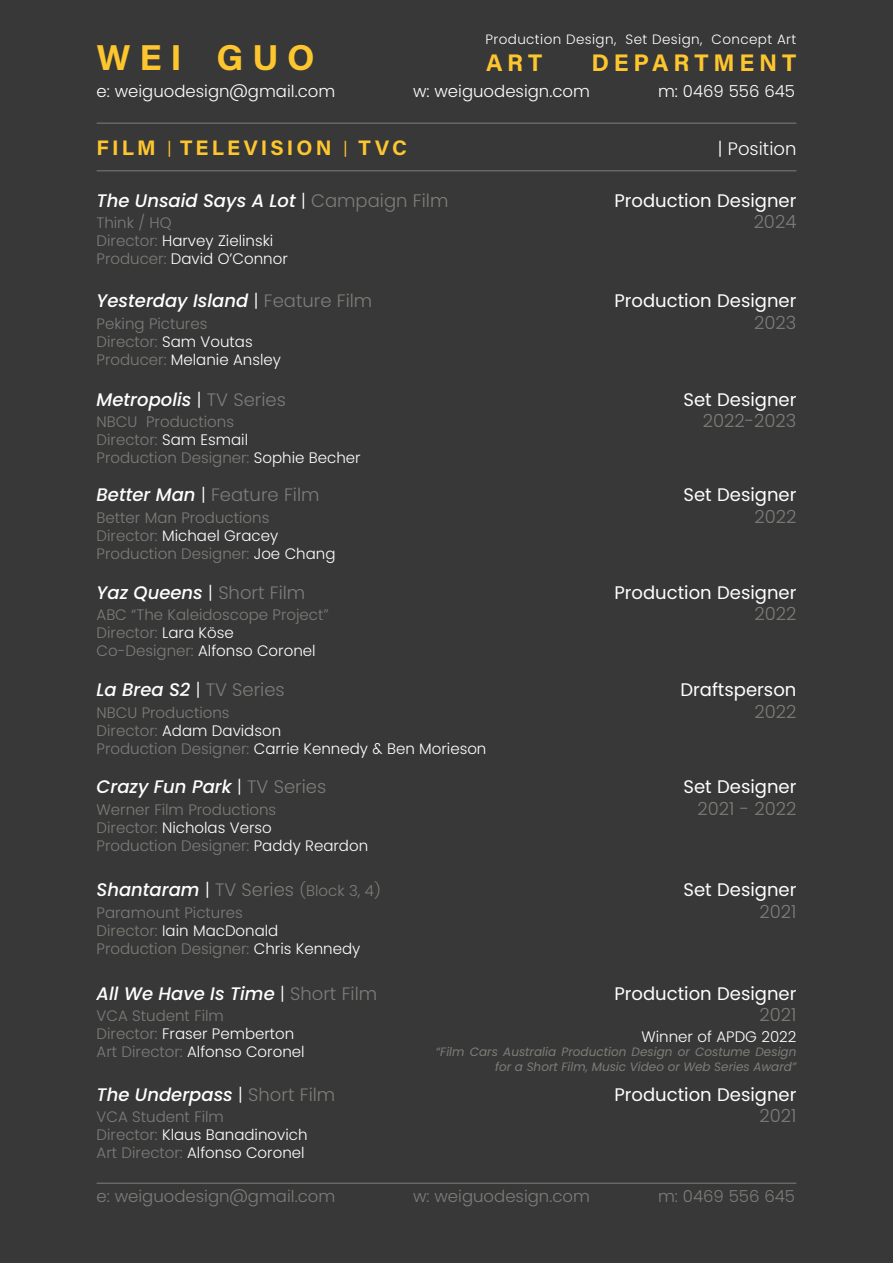
<style>
.page{position:relative;width:893px;height:1263px;background:#383838}
.page>*{position:absolute;margin:0;border:0;box-sizing:border-box;transform-origin:0 0}
.t1{font:700 36px "Acumin Pro";color:#fec62e}
.t2{font:700 24px "Acumin Pro";letter-spacing:.2em;color:#fec62e}
.t3{font:700 21px "Acumin Pro";letter-spacing:.15em;color:#fec62e}
.t4{font:italic 500 18.15px "Poppins";color:#fff}
.t5{font:18.15px "Poppins";color:#fff}
.t6{font:300 18.15px "Poppins";color:#7d7d79}
.t7{font:300 18px "Poppins";color:#7d7d79}
.t8{font:300 18px "Poppins";color:#fff}
.t9{font:300 16.5px "Poppins";color:#fff}
.t10{font:300 16.5px "Poppins";color:#7d7d79}
.t11{font:300 15.15px "Poppins";color:#7d7d79}
.t12{font:300 15.15px "Poppins";color:#fff}
.t13{font:300 13.5px "Poppins";letter-spacing:.03em;color:#fff}
.t14{font:italic 12.15px/14.4px "Poppins";color:#7e7d78;text-align:right}
.s1{font-family:"Poppins";font-weight:300;font-size:18px}
.s2{font-weight:300;font-style:normal;font-size:18px}
.s3{font-weight:300;font-style:normal;color:#7d7d79}
.s4{color:#7d7d79}
.s5{font-weight:300;font-style:normal;font-size:18px;color:#7d7d79}
.s6{color:#fff}
.s7{font-weight:500;font-style:italic;font-size:18.15px;color:#fff}
.s8{font-size:18px;color:#fff}
.s9{font-size:18px}
.s10{font-size:18.15px}
</style>
<div class="page">
<hr style="left:97px;top:123px;width:699px;height:1px;background:#7d7d79">
<hr style="left:97px;top:170px;width:699px;height:1px;background:#7d7d79">
<hr style="left:97px;top:1183px;width:699px;height:1px;background:#7d7d79">
<p class="t13" style="left:485px;top:31px;width:312px">Production Design, Set Design, Concept Art</p>
<p class="t2" style="left:486px;top:45px;width:58px">ART</p>
<p class="t2" style="left:591px;top:45px;width:206px">DEPARTMENT</p>
<p class="t1" style="left:97px;top:32px;width:220px">W E I G U O</p>
<p class="t9" style="left:97px;top:82px;width:240px">e: weiguodesign@gmail.com</p>
<p class="t9" style="left:413px;top:82px;width:178px">w: weiguodesign.com</p>
<p class="t9" style="left:658px;top:82px;width:138px">m: 0469 556 645</p>
<p class="t3" style="left:97px;top:132px;width:312px">FILM <span class="s1">|</span> TELEVISION <span class="s1">|</span> TVC</p>
<p class="t8" style="left:718px;top:138px;width:80px">| Position</p>
<p class="t4" style="left:97px;top:190px;width:353px">The Unsaid Says A Lot <span class="s2">|</span> <span class="s3">Campaign Film</span></p>
<p class="t11" style="left:97px;top:214px;width:76px">Think / HQ</p>
<p class="t12" style="left:97px;top:232px;width:178px"><span class="s4">Director:</span> Harvey Zielinski</p>
<p class="t12" style="left:97px;top:250px;width:193px"><span class="s4">Producer:</span> David O’Connor</p>
<p class="t4" style="left:97px;top:290px;width:277px">Yesterday Island <span class="s2">|</span> <span class="s5">Feature Film</span></p>
<p class="t11" style="left:97px;top:314px;width:112px">Peking Pictures</p>
<p class="t11" style="left:97px;top:332px;width:158px">Director: <span class="s6">Sam Voutas</span></p>
<p class="t12" style="left:97px;top:350px;width:186px"><span class="s4">Producer:</span> Melanie Ansley</p>
<p class="t4" style="left:97px;top:389px;width:191px">Metropolis <span class="s2">|</span> <span class="s5">TV Series</span></p>
<p class="t11" style="left:97px;top:413px;width:139px">NBCU Productions</p>
<p class="t11" style="left:97px;top:431px;width:153px">Director: <span class="s6">Sam Esmail</span></p>
<p class="t11" style="left:97px;top:449px;width:265px">Production Designer: <span class="s6">Sophie Becher</span></p>
<p class="t7" style="left:97px;top:485px;width:224px"><span class="s7">Better Man</span> <span class="s6">|</span> Feature Film</p>
<p class="t11" style="left:97px;top:509px;width:174px">Better Man Productions</p>
<p class="t12" style="left:97px;top:527px;width:183px"><span class="s4">Director:</span> Michael Gracey</p>
<p class="t11" style="left:97px;top:545px;width:240px">Production Designer: <span class="s6">Joe Chang</span></p>
<p class="t4" style="left:97px;top:582px;width:210px">Yaz Queens <span class="s2">|</span> <span class="s5">Short Film</span></p>
<p class="t11" style="left:97px;top:606px;width:234px">ABC “The Kaleidoscope Project”</p>
<p class="t11" style="left:97px;top:624px;width:139px">Director: <span class="s6">Lara Köse</span></p>
<p class="t12" style="left:97px;top:642px;width:220px"><span class="s4">Co-Designer:</span> Alfonso Coronel</p>
<p class="t4" style="left:97px;top:679px;width:190px">La Brea S2 <span class="s2">|</span> <span class="s5">T</span><span class="s3">V Series</span></p>
<p class="t11" style="left:97px;top:703px;width:135px">NBCU Productions</p>
<p class="t12" style="left:97px;top:721px;width:186px"><span class="s4">Director:</span> Adam Davidson</p>
<p class="t12" style="left:97px;top:739px;width:391px"><span class="s4">Production Designer:</span> Carrie Kennedy &amp; Ben Morieson</p>
<p class="t4" style="left:97px;top:776px;width:231px">Crazy Fun Park <span class="s2">|</span> <span class="s5">T</span><span class="s3">V Series</span></p>
<p class="t11" style="left:97px;top:801px;width:181px">Werner Film Productions</p>
<p class="t12" style="left:97px;top:819px;width:177px"><span class="s4">Director:</span> Nicholas Verso</p>
<p class="t11" style="left:97px;top:837px;width:273px">Production Designer: <span class="s6">Paddy Reardon</span></p>
<p class="t11" style="left:97px;top:882px;width:286px"><span class="s7">Shantaram</span> <span class="s8">|</span> <span class="s9">T</span><span class="s10">V Series</span> (Block 3, 4)</p>
<p class="t11" style="left:97px;top:904px;width:148px">Paramount Pictures</p>
<p class="t12" style="left:97px;top:922px;width:183px"><span class="s4">Director:</span> Iain MacDonald</p>
<p class="t11" style="left:97px;top:940px;width:265px">Production Designer: <span class="s6">Chris Kennedy</span></p>
<p class="t5" style="left:614px;top:190px;width:183px">Production Designer</p>
<p class="t6" style="left:754px;top:211px;width:44px">2024</p>
<p class="t5" style="left:614px;top:290px;width:183px">Production Designer</p>
<p class="t6" style="left:754px;top:312px;width:44px">2023</p>
<p class="t5" style="left:683px;top:389px;width:114px">Set Designer</p>
<p class="t6" style="left:703px;top:410px;width:95px">2022-2023</p>
<p class="t5" style="left:683px;top:485px;width:114px">Set Designer</p>
<p class="t6" style="left:754px;top:506px;width:43px">2022</p>
<p class="t5" style="left:614px;top:582px;width:183px">Production Designer</p>
<p class="t6" style="left:754px;top:603px;width:43px">2022</p>
<p class="t5" style="left:680px;top:679px;width:117px">Draftsperson</p>
<p class="t6" style="left:754px;top:701px;width:43px">2022</p>
<p class="t5" style="left:683px;top:776px;width:114px">Set Designer</p>
<p class="t6" style="left:697px;top:798px;width:100px">2021 - 2022</p>
<p class="t5" style="left:683px;top:879px;width:114px">Set Designer</p>
<p class="t6" style="left:759px;top:901px;width:38px">2021</p>
<p class="t4" style="left:97px;top:983px;width:282px">All We Have Is Time <span class="s2">|</span> <span class="s5">Short Film</span></p>
<p class="t11" style="left:97px;top:1007px;width:129px">VCA Student Film</p>
<p class="t12" style="left:97px;top:1025px;width:199px"><span class="s4">Director:</span> Fraser Pemberton</p>
<p class="t12" style="left:97px;top:1043px;width:209px"><span class="s4">Art Director:</span> Alfonso Coronel</p>
<p class="t4" style="left:97px;top:1084px;width:240px">The Underpass <span class="s2">|</span> <span class="s5">Short Film</span></p>
<p class="t11" style="left:97px;top:1108px;width:129px">VCA Student Film</p>
<p class="t12" style="left:97px;top:1126px;width:212px"><span class="s4">Director:</span> Klaus Banadinovich</p>
<p class="t12" style="left:97px;top:1144px;width:209px"><span class="s4">Art Director:</span> Alfonso Coronel</p>
<p class="t5" style="left:614px;top:983px;width:183px">Production Designer</p>
<p class="t6" style="left:759px;top:1004px;width:38px">2021</p>
<p class="t12" style="left:642px;top:1028px;width:156px">Winner of APDG 2022</p>
<p class="t14" style="left:436px;top:1045px;width:362px">“Film Cars Australia Production Design or Costume Design for a Short Film, Music Video or Web Series Award”</p>
<p class="t5" style="left:614px;top:1084px;width:183px">Production Designer</p>
<p class="t6" style="left:759px;top:1105px;width:38px">2021</p>
<p class="t10" style="left:97px;top:1187px;width:240px">e: weiguodesign@gmail.com</p>
<p class="t10" style="left:413px;top:1187px;width:178px">w: weiguodesign.com</p>
<p class="t10" style="left:658px;top:1187px;width:138px">m: 0469 556 645</p>
</div>
